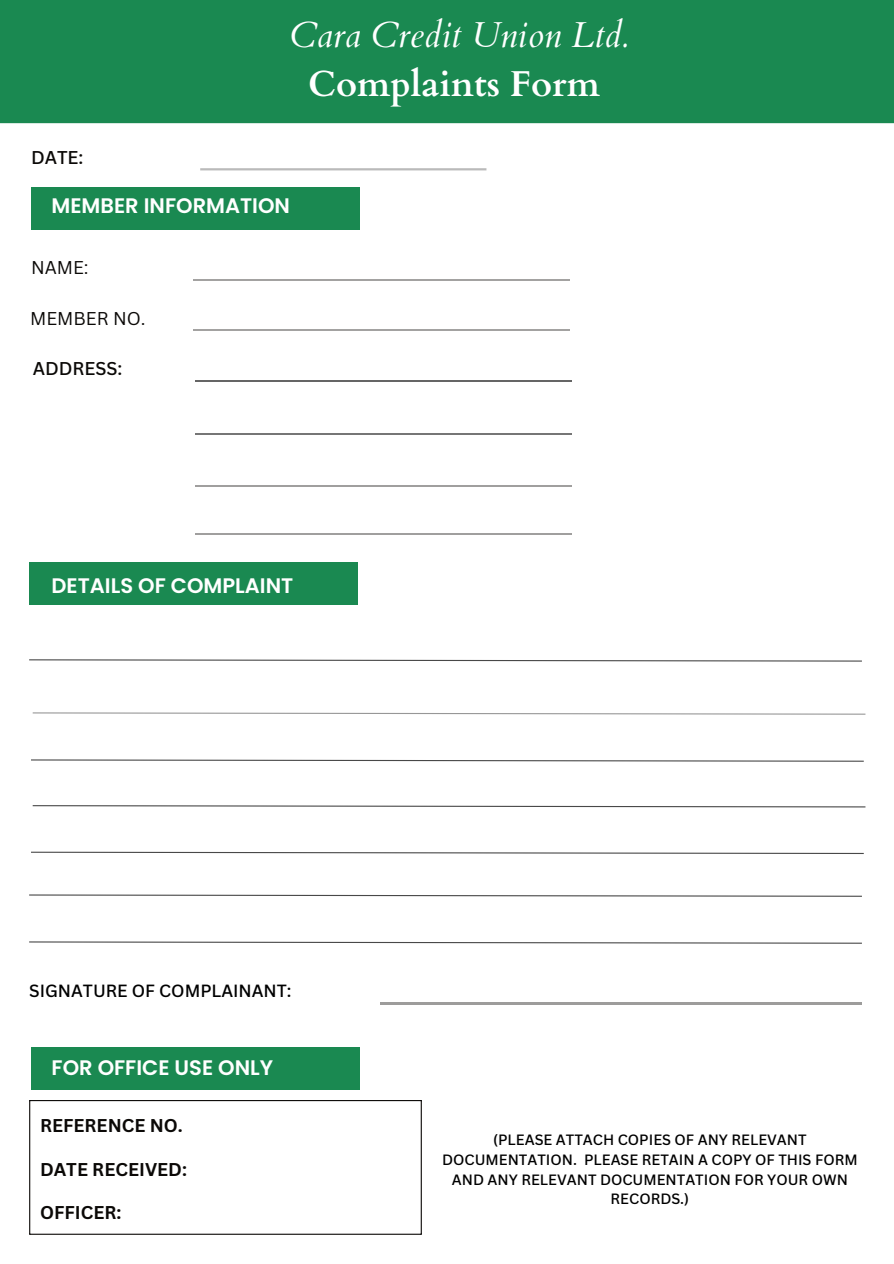
<style>
.page{position:relative;width:894px;height:1264px;background:#fff}
.page>*{position:absolute;margin:0;border:0;box-sizing:border-box;transform-origin:0 0}
.t1{font:italic 36px "Cardo";color:#fff}
.t2{font:700 36px "Cardo";color:#fff}
.t3{font:600 21px "Poppins";color:#fff}
.t4{font:700 18px "Canva Sans";color:#0b0907}
.t5{font:18px "Canva Sans";color:#0b0907}
.t6{font:500 18px "Canva Sans";color:#0b0907}
.t7{font:500 17.25px "Canva Sans";color:#000}
.t8{font:500 14.55px/19.8px "Canva Sans";color:#000;text-align:center}
</style>
<div class="page">
<div style="left:31px;top:187px;width:328px;height:43px;background:#1a8951"></div>
<svg style="left:29px;top:1100px;width:392px;height:134px"></svg>
<hr style="left:380px;top:1002px;width:481px;height:2px;background:#0b0907">
<div style="left:29px;top:562px;width:329px;height:43px;background:#1a8951"></div>
<div style="left:31px;top:1047px;width:328px;height:42px;background:#1a8951"></div>
<hr style="left:193px;top:329px;width:376px;height:2px;background:#0b0907">
<hr style="left:195px;top:380px;width:376px;height:2px;background:#545454">
<svg style="left:29px;top:659px;width:833px;height:3px"></svg>
<svg style="left:32px;top:712px;width:834px;height:3px"></svg>
<svg style="left:31px;top:759px;width:833px;height:3px"></svg>
<svg style="left:32px;top:805px;width:834px;height:3px"></svg>
<svg style="left:31px;top:851px;width:833px;height:3px"></svg>
<svg style="left:29px;top:894px;width:833px;height:3px"></svg>
<svg style="left:29px;top:941px;width:833px;height:3px"></svg>
<div style="left:0;top:0;width:893px;height:123px;background:#1a8951"></div>
<hr style="left:195px;top:433px;width:376px;height:1px;background:#545454">
<hr style="left:195px;top:485px;width:376px;height:2px;background:#0b0907">
<hr style="left:195px;top:533px;width:376px;height:2px;background:#0b0907">
<hr style="left:200px;top:168px;width:286px;height:2px;background:#545454">
<hr style="left:193px;top:279px;width:376px;height:1px;background:#0b0907">
<p class="t6" style="left:31px;top:147px;width:54px">DATE:</p>
<h1 class="t1" style="left:290px;top:13px;width:339px">Cara Credit Union Ltd.</h1>
<h1 class="t2" style="left:308px;top:55px;width:293px">Complaints Form</h1>
<h2 class="t3" style="left:52px;top:193px;width:240px">MEMBER INFORMATION</h2>
<p class="t5" style="left:31px;top:256px;width:59px">NAME:</p>
<p class="t5" style="left:30px;top:308px;width:117px">MEMBER NO.</p>
<p class="t6" style="left:33px;top:357px;width:91px">ADDRESS:</p>
<h2 class="t3" style="left:52px;top:573px;width:243px">DETAILS OF COMPLAINT</h2>
<p class="t7" style="left:29px;top:980px;width:264px">SIGNATURE OF COMPLAINANT:</p>
<h2 class="t3" style="left:52px;top:1055px;width:223px">FOR OFFICE USE ONLY</h2>
<p class="t4" style="left:40px;top:1115px;width:144px">REFERENCE NO.</p>
<p class="t4" style="left:40px;top:1158px;width:148px">DATE RECEIVED:</p>
<p class="t4" style="left:40px;top:1201px;width:83px">OFFICER:</p>
<p class="t8" style="left:442px;top:1129px;width:417px">(PLEASE ATTACH COPIES OF ANY RELEVANT DOCUMENTATION. PLEASE RETAIN A COPY OF THIS FORM AND ANY RELEVANT DOCUMENTATION FOR YOUR OWN RECORDS.)</p>
</div>
